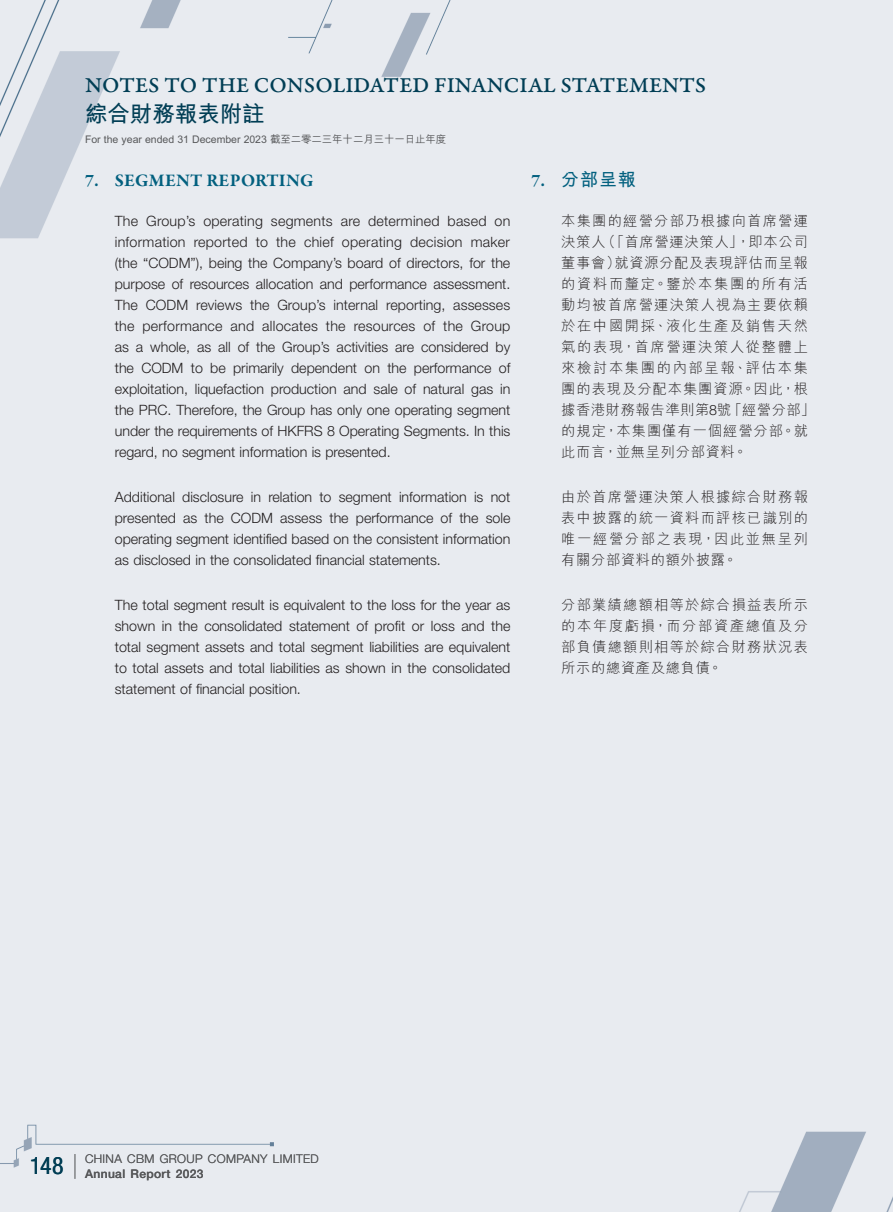
<style>
.page{position:relative;width:893px;height:1212px;background:#e8ebf0}
.page>*{position:absolute;margin:0;border:0;box-sizing:border-box;transform-origin:0 0}
.t1{font:condensed 24px "Helvetica Neue LT Std";color:#013e55}
.t2{font:22.5px "Garamond Premr Pro Med Capt";color:#013e55}
.t3{font:700 22.5px "M Hei HK";color:#013e55}
.t4{font:700 18px "Garamond Premr Pro";letter-spacing:.015em;color:#02607f}
.t5{font:700 18px "M Hei HK";color:#02607f}
.t6{font:300 14.25px/21px "Helvetica Neue LT Std";color:#231f20;text-align:justify}
.t7{font:300 14.25px/21px "M Hei HK";letter-spacing:.085em;color:#231f20;text-align:justify}
.t8{font:300 12px "Helvetica Neue LT Std";letter-spacing:.025em;color:#57585a}
.t9{font:500 12px "Helvetica Neue LT Std";letter-spacing:.03em;color:#57585a}
.t10{font:500 10.5px "M Hei HK";color:#57585a}
.s1{font-family:"Garamond Premr Pro"}
.s2{font-family:"Helvetica Neue LT Std"}
</style>
<div class="page">
<svg style="left:75px;top:1154px;width:1px;height:25px"></svg>
<h2 class="t2" style="left:85px;top:72px;width:622px">NOTES TO THE CONSOLIDATED FINANCIAL STATEMENTS</h2>
<h2 class="t3" style="left:85px;top:97px;width:181px">綜合財務報表附註</h2>
<p class="t10" style="left:85px;top:131px;width:363px">For the year ended 31 December 2023 截至二零二三年十二月三十一日止年度</p>
<p class="t5" style="left:531px;top:166px;width:106px"><span class="s1">7.</span> 分部呈報</p>
<p class="t7" style="left:561px;top:210px;width:255px;text-align:left">本集團的經營分部乃根據向首席營運決策人（「首席營運決策人」，即本公司董事會）就資源分配及表現評估而呈報的資料而釐定。鑒於本集團的所有活動均被首席營運決策人視為主要依賴於在中國開採、液化生產及銷售天然氣的表現，首席營運決策人從整體上來檢討本集團的內部呈報、評估本集團的表現及分配本集團資源。因此，根據香港財務報告準則第<span class="s2">8</span>號「經營分部」的規定，本集團僅有一個經營分部。就此而言，並無呈列分部資料。</p>
<p class="t7" style="left:561px;top:486px;width:248px">由於首席營運決策人根據綜合財務報表中披露的統一資料而評核已識別的唯一經營分部之表現，因此並無呈列有關分部資料的額外披露。</p>
<p class="t7" style="left:561px;top:594px;width:248px">分部業績總額相等於綜合損益表所示的本年度虧損，而分部資產總值及分部負債總額則相等於綜合財務狀況表所示的總資產及總負債。</p>
<p class="t4" style="left:85px;top:169px;width:230px">7. SEGMENT REPORTING</p>
<p class="t6" style="left:115px;top:210px;width:397px">The Group’s operating segments are determined based on information reported to the chief operating decision maker (the “CODM”), being the Company’s board of directors, for the purpose of resources allocation and performance assessment.<br>The CODM reviews the Group’s internal reporting, assesses the performance and allocates the resources of the Group as a whole, as all of the Group’s activities are considered by the CODM to be primarily dependent on the performance of exploitation, liquefaction production and sale of natural gas in the PRC. Therefore, the Group has only one operating segment under the requirements of HKFRS 8 Operating Segments. In this regard, no segment information is presented.</p>
<p class="t6" style="left:115px;top:486px;width:397px">Additional disclosure in relation to segment information is not presented as the CODM assess the performance of the sole operating segment identified based on the consistent information as disclosed in the consolidated financial statements.</p>
<p class="t6" style="left:115px;top:594px;width:397px">The total segment result is equivalent to the loss for the year as shown in the consolidated statement of profit or loss and the total segment assets and total segment liabilities are equivalent to total assets and total liabilities as shown in the consolidated statement of financial position.</p>
<h1 class="t1" style="left:30px;top:1152px;width:36px">148</h1>
<p class="t8" style="left:85px;top:1151px;width:235px">CHINA CBM GROUP COMPANY LIMITED</p>
<p class="t9" style="left:85px;top:1167px;width:120px">Annual Report 2023</p>
</div>
